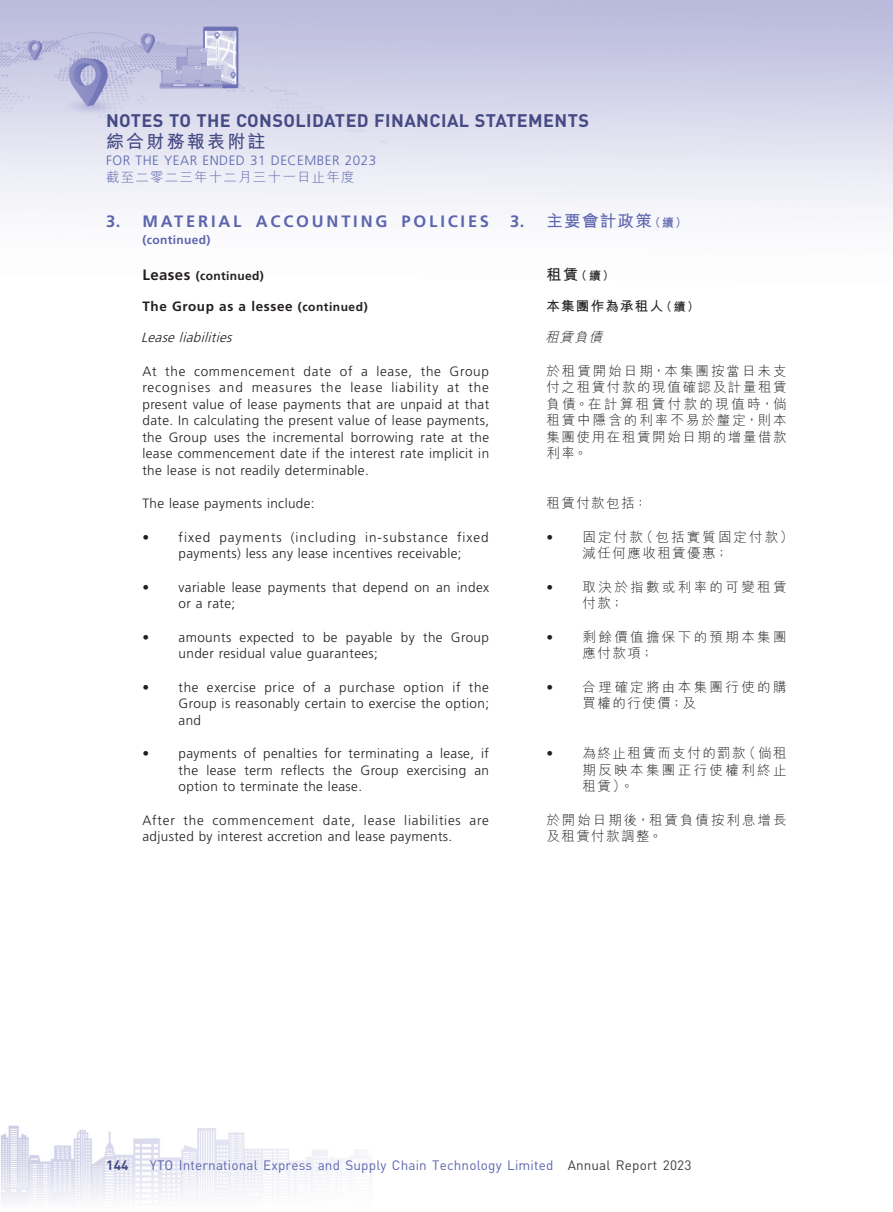
<style>
.page{position:relative;width:893px;height:1212px;background:#fff}
.page>*{position:absolute;margin:0;border:0;box-sizing:border-box;transform-origin:0 0}
.t1{font:700 18px "DIN Pro";letter-spacing:.025em;color:#454a84}
.t2{font:700 18px "M Hei HK";letter-spacing:.125em;color:#454a84}
.t3{font:700 16.5px "Frutiger LT Std";letter-spacing:.17em;color:#5c65ae}
.t4{font:700 16.5px "M Hei HK";letter-spacing:.08em;color:#5c65ae}
.t5{font:300 13.5px/16.5px "Frutiger LT Std";letter-spacing:.03em;color:#231f20}
.t6{font:300 13.5px/16.5px "M Hei HK";letter-spacing:.15em;color:#231f20;text-align:justify}
.t7{font:13.5px "DIN Pro";letter-spacing:.01em;color:#5c65ae}
.t8{font:300 13.5px/16.5px "M Hei HK";letter-spacing:.175em;color:#231f20}
.t9{font:300 13.5px "Frutiger LT Std";letter-spacing:.04em;color:#5c65ae}
.t10{font:700 13.5px "Frutiger LT Std";letter-spacing:.045em;color:#231f20}
.t11{font:300 13.5px "M Hei HK";letter-spacing:.09em;color:#5c65ae}
.t12{font:italic 300 13.5px "Frutiger LT Std";color:#231f20}
.t13{font:700 13.5px "M Hei HK";letter-spacing:.095em;color:#231f20}
.t14{font:italic 300 13.5px "M Hei HK";color:#231f20}
.t15{font:700 13.5px "DIN Pro";color:#454a84}
.t16{font:700 12px "Frutiger LT Std";letter-spacing:.03em;color:#231f20}
.t17{font:700 12px "Frutiger LT Std";letter-spacing:.03em;color:#5c65ae}
.t18{font:700 12px "M Hei HK";color:#231f20}
.s1{font-family:"Frutiger LT Std"}
.s2{font-size:12px}
.s3{font-size:15px}
.s4{color:#3e3e3f}
</style>
<div class="page">
<img style="left:0;top:0;width:893px;height:1201px">
<h1 class="t1" style="left:106px;top:108px;width:484px">NOTES TO THE CONSOLIDATED FINANCIAL STATEMENTS</h1>
<h1 class="t2" style="left:106px;top:129px;width:161px">綜合財務報表附註</h1>
<p class="t9" style="left:106px;top:153px;width:272px">FOR THE YEAR ENDED 31 DECEMBER 2023</p>
<p class="t11" style="left:106px;top:170px;width:250px">截至二零二三年十二月三十一日止年度</p>
<p class="t4" style="left:510px;top:209px;width:178px"><span class="s1">3.</span> 主要會計政策<span class="s2">（續）</span></p>
<p class="t18" style="left:546px;top:266px;width:70px"><span class="s3">租賃</span>（續）</p>
<p class="t13" style="left:546px;top:296px;width:154px">本集團作為承租人<span class="s2">（續）</span></p>
<p class="t14" style="left:545px;top:330px;width:62px">租賃負債</p>
<p class="t6" style="left:546px;top:362px;width:242px">於租賃開始日期，本集團按當日未支付之租賃付款的現值確認及計量租賃負債。在計算租賃付款的現值時，倘租賃中隱含的利率不易於釐定，則本集團使用在租賃開始日期的增量借款利率。</p>
<p class="t6" style="left:546px;top:495px;width:102px">租賃付款包括：</p>
<p class="t6" style="left:583px;top:528px;width:212px;text-indent:-36px"><span class="s1">•</span> 固定付款（包括實質固定付款）減任何應收租賃優惠；</p>
<p class="t8" style="left:583px;top:578px;width:206px;text-indent:-36px"><span class="s1">•</span> 取決於指數或利率的可變租賃付款；</p>
<p class="t8" style="left:583px;top:628px;width:206px;text-indent:-36px"><span class="s1">•</span> 剩餘價值擔保下的預期本集團應付款項；</p>
<p class="t8" style="left:583px;top:678px;width:206px;text-indent:-36px"><span class="s1">•</span> 合理確定將由本集團行使的購買權的行使價；及</p>
<p class="t6" style="left:583px;top:745px;width:206px;text-indent:-36px"><span class="s1">•</span> 為終止租賃而支付的罰款（倘租期反映本集團正行使權利終止租賃）。</p>
<p class="t6" style="left:546px;top:811px;width:242px">於開始日期後，租賃負債按利息增長及租賃付款調整。</p>
<p class="t3" style="left:106px;top:212px;width:384px">3. MATERIAL ACCOUNTING POLICIES</p>
<p class="t17" style="left:142px;top:233px;width:70px">(continued)</p>
<p class="t16" style="left:142px;top:268px;width:123px"><span class="s3">Leases</span> (continued)</p>
<p class="t10" style="left:142px;top:298px;width:227px">The Group as a lessee <span class="s2">(continued)</span></p>
<p class="t12" style="left:141px;top:330px;width:96px">Lease liabilities</p>
<p class="t5" style="left:142px;top:363px;width:348px;text-align:justify">At the commencement date of a lease, the Group recognises and measures the lease liability at the present value of lease payments that are unpaid at that date. In calculating the present value of lease payments, the Group uses the incremental borrowing rate at the lease commencement date if the interest rate implicit in the lease is not readily determinable.</p>
<p class="t5" style="left:142px;top:496px;width:174px">The lease payments include:</p>
<p class="t5" style="left:179px;top:529px;width:312px;text-indent:-36px">• fixed payments (including in-substance fixed payments) less any lease incentives receivable;</p>
<p class="t5" style="left:179px;top:579px;width:312px;text-indent:-36px">• variable lease payments that depend on an index or a rate;</p>
<p class="t5" style="left:179px;top:629px;width:312px;text-indent:-36px">• amounts expected to be payable by the Group under residual value guarantees;</p>
<p class="t5" style="left:179px;top:679px;width:312px;text-align:justify;text-indent:-36px">• the exercise price of a purchase option if the Group is reasonably certain to exercise the option; and</p>
<p class="t5" style="left:179px;top:746px;width:312px;text-align:justify;text-indent:-36px">• payments of penalties for terminating a lease, if the lease term reflects the Group exercising an option to terminate the lease.</p>
<p class="t5" style="left:142px;top:812px;width:348px">After the commencement date, lease liabilities are adjusted by interest accretion and lease payments.</p>
<p class="t15" style="left:106px;top:1156px;width:24px">144</p>
<p class="t7" style="left:150px;top:1155px;width:543px">YTO International Express and Supply Chain Technology Limited <span class="s4">Annual Report 2023</span></p>
</div>
